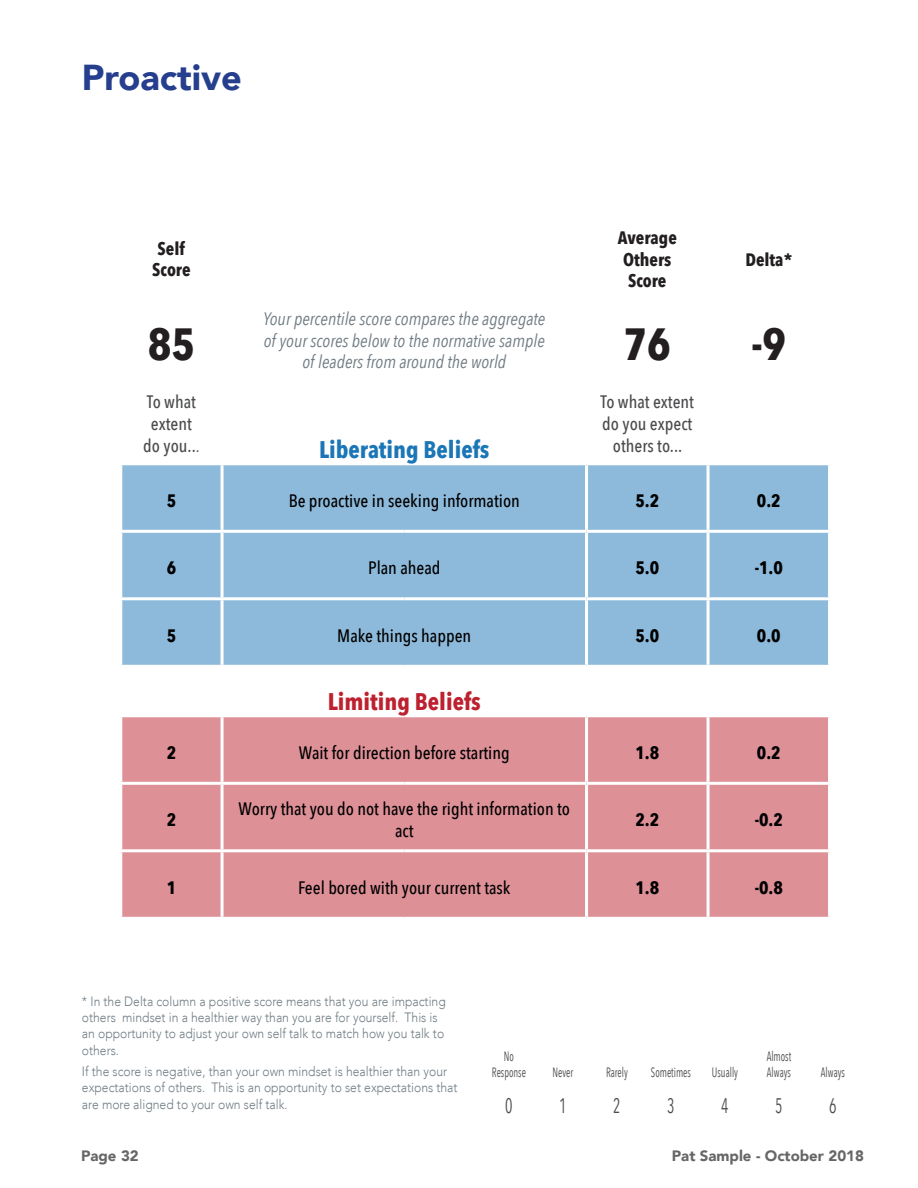
<style>
.page{position:relative;width:918px;height:1188px;background:#fff}
.page>*{position:absolute;margin:0;border:0;box-sizing:border-box;transform-origin:0 0}
.largre_Table_Value{font:700 45px "Avenir Next Condensed";color:#231f20}
.Header{font:900 36px "Avenir";color:#253f8e}
.Table_Value{font:700 24px "Avenir Next Condensed";color:#1b76b7}
.Table_Value-2{font:700 24px "Avenir Next Condensed";color:#bd212f}
.matrix_Item{font:21px "Avenir Next Condensed";color:#4b4c4d;scale:.75 1}
.Item_Center{font:500 18px/21.6px "Avenir Next Condensed";color:#000;text-align:center}
.t1{font:italic 18px/21.6px "Avenir Next Condensed";color:#6f7c83;text-align:center}
.matrix_Item-2{font:500 18px/21.6px "Avenir Next Condensed";color:#4b4c4d;text-align:center}
.Table_Value-3{font:700 18px "Avenir Next Condensed";color:#000}
.Table_Value-4{font:700 18px/21.6px "Avenir Next Condensed";color:#231f20;text-align:center}
.Small_Head{font:900 15px "Avenir";color:#666}
.Regular_Text{font:300 13.5px/16.2px "Avenir LT";color:#6f7c83;scale:.9 1}
.matrix_Item-3{font:13.5px/16.2px "Avenir Next Condensed";color:#4b4c4d;text-align:center;scale:.75 1}
.s1{font-family:"Avenir LT";font-size:13.5px}
</style>
<div class="page">
<div style="left:122px;top:465px;width:706px;height:200px;background:#8dbadb"></div>
<div style="left:122px;top:717px;width:706px;height:200px;background:#de9097"></div>
<hr style="left:221px;top:465px;width:3px;height:65px;background:#fff">
<hr style="left:585px;top:465px;width:3px;height:65px;background:#fff">
<hr style="left:707px;top:465px;width:3px;height:65px;background:#fff">
<hr style="left:119px;top:530px;width:103px;height:3px;background:#fff">
<hr style="left:222px;top:530px;width:182px;height:3px;background:#fff">
<hr style="left:221px;top:533px;width:3px;height:64px;background:#fff">
<hr style="left:404px;top:530px;width:183px;height:3px;background:#fff">
<hr style="left:587px;top:530px;width:121px;height:3px;background:#fff">
<hr style="left:585px;top:533px;width:3px;height:64px;background:#fff">
<hr style="left:708px;top:530px;width:123px;height:3px;background:#fff">
<hr style="left:707px;top:533px;width:3px;height:64px;background:#fff">
<hr style="left:119px;top:597px;width:103px;height:3px;background:#fff">
<hr style="left:222px;top:597px;width:182px;height:3px;background:#fff">
<hr style="left:221px;top:600px;width:3px;height:65px;background:#fff">
<hr style="left:404px;top:597px;width:183px;height:3px;background:#fff">
<hr style="left:587px;top:597px;width:121px;height:3px;background:#fff">
<hr style="left:585px;top:600px;width:3px;height:65px;background:#fff">
<hr style="left:708px;top:597px;width:123px;height:3px;background:#fff">
<hr style="left:707px;top:600px;width:3px;height:65px;background:#fff">
<hr style="left:221px;top:717px;width:3px;height:65px;background:#fff">
<hr style="left:585px;top:717px;width:3px;height:65px;background:#fff">
<hr style="left:707px;top:717px;width:3px;height:65px;background:#fff">
<hr style="left:119px;top:782px;width:103px;height:3px;background:#fff">
<hr style="left:222px;top:782px;width:182px;height:3px;background:#fff">
<hr style="left:221px;top:785px;width:3px;height:64px;background:#fff">
<hr style="left:404px;top:782px;width:183px;height:3px;background:#fff">
<hr style="left:587px;top:782px;width:121px;height:3px;background:#fff">
<hr style="left:585px;top:785px;width:3px;height:64px;background:#fff">
<hr style="left:708px;top:782px;width:123px;height:3px;background:#fff">
<hr style="left:707px;top:785px;width:3px;height:64px;background:#fff">
<hr style="left:119px;top:849px;width:103px;height:3px;background:#fff">
<hr style="left:222px;top:849px;width:182px;height:3px;background:#fff">
<hr style="left:221px;top:852px;width:3px;height:65px;background:#fff">
<hr style="left:404px;top:849px;width:183px;height:3px;background:#fff">
<hr style="left:587px;top:849px;width:121px;height:3px;background:#fff">
<hr style="left:585px;top:852px;width:3px;height:65px;background:#fff">
<hr style="left:708px;top:849px;width:123px;height:3px;background:#fff">
<hr style="left:707px;top:852px;width:3px;height:65px;background:#fff">
<p class="Header" style="left:82px;top:47px;width:162px">Proactive</p>
<p class="Table_Value-4" style="left:158px;top:237px;width:29px">Self</p>
<p class="Table_Value-4" style="left:152px;top:259px;width:40px">Score</p>
<p class="largre_Table_Value" style="left:148px;top:317px;width:49px">85</p>
<p class="matrix_Item-2" style="left:143px;top:391px;width:58px">To what extent do you..<span class="s1">.</span></p>
<p class="t1" style="left:263px;top:308px;width:284px">Your percentile score compares the aggregate of your scores below to the normative sample of leaders from around the world</p>
<p class="Table_Value" style="left:319px;top:435px;width:172px">Liberating Beliefs</p>
<p class="Table_Value-4" style="left:618px;top:227px;width:61px">Average<br>Others<br>Score</p>
<p class="Table_Value-4" style="left:745px;top:248px;width:48px">Delta*</p>
<p class="largre_Table_Value" style="left:624px;top:317px;width:49px">76</p>
<p class="largre_Table_Value" style="left:751px;top:317px;width:36px">-9</p>
<p class="matrix_Item-2" style="left:601px;top:391px;width:95px">To what extent do you expect others to...</p>
<p class="Table_Value-3" style="left:167px;top:489px;width:11px">5</p>
<p class="Item_Center" style="left:289px;top:489px;width:233px">Be proactive in seeking information</p>
<p class="Table_Value-3" style="left:635px;top:489px;width:25px">5.2</p>
<p class="Table_Value-3" style="left:757px;top:489px;width:25px">0.2</p>
<p class="Table_Value-3" style="left:167px;top:557px;width:11px">6</p>
<p class="Item_Center" style="left:368px;top:557px;width:74px">Plan ahead</p>
<p class="Table_Value-3" style="left:635px;top:557px;width:25px">5.0</p>
<p class="Table_Value-3" style="left:755px;top:557px;width:30px">-1.0</p>
<p class="Table_Value-3" style="left:167px;top:624px;width:11px">5</p>
<p class="Item_Center" style="left:337px;top:624px;width:136px">Make things happen</p>
<p class="Table_Value-3" style="left:635px;top:624px;width:25px">5.0</p>
<p class="Table_Value-3" style="left:757px;top:624px;width:25px">0.0</p>
<p class="Table_Value-2" style="left:328px;top:687px;width:155px">Limiting Beliefs</p>
<p class="Table_Value-3" style="left:167px;top:741px;width:11px">2</p>
<p class="Item_Center" style="left:299px;top:741px;width:212px">Wait for direction before starting</p>
<p class="Table_Value-3" style="left:635px;top:741px;width:25px">1.8</p>
<p class="Table_Value-3" style="left:757px;top:741px;width:25px">0.2</p>
<p class="Table_Value-3" style="left:167px;top:809px;width:11px">2</p>
<p class="Item_Center" style="left:239px;top:798px;width:333px">Worry that you do not have the right information to act</p>
<p class="Table_Value-3" style="left:635px;top:809px;width:25px">2.2</p>
<p class="Table_Value-3" style="left:755px;top:809px;width:30px">-0.2</p>
<p class="Table_Value-3" style="left:167px;top:876px;width:11px">1</p>
<p class="Item_Center" style="left:298px;top:876px;width:214px">Feel bored with your current task</p>
<p class="Table_Value-3" style="left:635px;top:876px;width:25px">1.8</p>
<p class="Table_Value-3" style="left:755px;top:876px;width:30px">-0.8</p>
<p class="Regular_Text" style="left:82px;top:993px;width:406px">* In the Delta column a positive score means that you are impacting others mindset in a healthier way than you are for yourself. This is an opportunity to adjust your own self talk to match how you talk to others.</p>
<p class="Regular_Text" style="left:82px;top:1063px;width:419px">If the score is negative, than your own mindset is healthier than your expectations of others. This is an opportunity to set expectations that are more aligned to your own self talk.</p>
<p class="matrix_Item-3" style="left:492px;top:1048px;width:47px">No<br>Response</p>
<p class="matrix_Item-3" style="left:553px;top:1064px;width:29px">Never</p>
<p class="matrix_Item-3" style="left:606px;top:1064px;width:31px">Rarely</p>
<p class="matrix_Item-3" style="left:651px;top:1064px;width:55px">Sometimes</p>
<p class="matrix_Item-3" style="left:712px;top:1064px;width:36px">Usually</p>
<p class="matrix_Item-3" style="left:767px;top:1048px;width:34px;text-align:left">Almost<br>Always</p>
<p class="matrix_Item-3" style="left:821px;top:1064px;width:34px">Always</p>
<p class="matrix_Item" style="left:505px;top:1088px;width:11px">0</p>
<p class="matrix_Item" style="left:559px;top:1088px;width:11px">1</p>
<p class="matrix_Item" style="left:613px;top:1088px;width:11px">2</p>
<p class="matrix_Item" style="left:667px;top:1088px;width:11px">3</p>
<p class="matrix_Item" style="left:721px;top:1088px;width:11px">4</p>
<p class="matrix_Item" style="left:775px;top:1088px;width:11px">5</p>
<p class="matrix_Item" style="left:829px;top:1088px;width:11px">6</p>
<p class="Small_Head" style="left:81px;top:1143px;width:59px">Page 32</p>
<p class="Small_Head" style="left:672px;top:1143px;width:194px">Pat Sample - October 2018</p>
</div>
